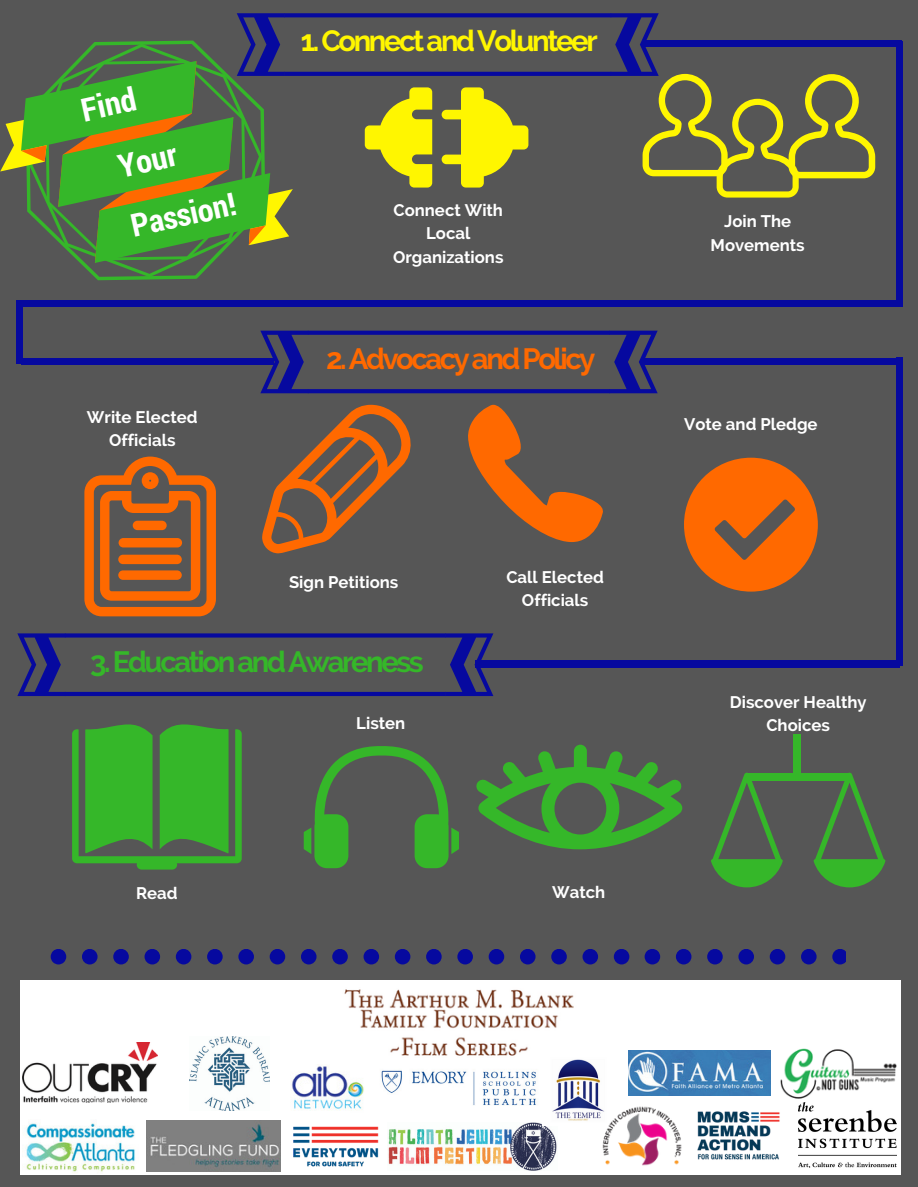
<style>
.page{position:relative;width:918px;height:1187px;background:#fff}
.page>*{position:absolute;margin:0;border:0;box-sizing:border-box;transform-origin:0 0}
.t1{font:700 32.4px/62.8px "Roboto Condensed";color:#fff}
.t2{font:700 31.8px "Roboto Condensed";color:#fff}
.t3{font:700 29.25px "Raleway";letter-spacing:-.085em;color:#35b729}
.t4{font:700 29.25px "Raleway";letter-spacing:-.085em;color:#fff600}
.t5{font:700 29.25px "Raleway";letter-spacing:-.085em;color:#ff6900}
.t6{font:700 16.65px/23.7px "Raleway";color:#fff;text-align:center}
</style>
<div class="page">
<div style="left:0;top:0;width:918px;height:1186px;background:#565656"></div>
<hr style="left:284px;top:72px;width:327px;height:4px;background:#06099f">
<svg style="left:303px;top:13px;width:308px;height:4px"></svg>
<div style="left:645px;top:40px;width:257px;height:7px;background:#06099f"></div>
<svg style="left:260px;top:331px;width:48px;height:62px"></svg>
<hr style="left:308px;top:389px;width:302px;height:4px;background:#06099f">
<svg style="left:308px;top:331px;width:302px;height:4px"></svg>
<svg style="left:610px;top:331px;width:48px;height:62px"></svg>
<svg style="left:17px;top:633px;width:48px;height:63px"></svg>
<hr style="left:65px;top:692px;width:381px;height:4px;background:#06099f">
<svg style="left:65px;top:633px;width:380px;height:4px;background:#0d1097"></svg>
<svg style="left:445px;top:633px;width:48px;height:63px"></svg>
<svg style="left:80px;top:263px;width:132px;height:18px"></svg>
<svg style="left:0;top:13px;width:303px;height:250px"></svg>
<svg style="left:84px;top:456px;width:132px;height:160px"></svg>
<div style="left:133px;top:520px;width:34px;height:10px;background:#ff6900;border-radius:5px"></div>
<div style="left:119px;top:538px;width:63px;height:9px;background:#ff6900;border-radius:5px"></div>
<div style="left:118px;top:554px;width:64px;height:10px;background:#ff6900;border-radius:5px"></div>
<div style="left:118px;top:570px;width:64px;height:10px;background:#ff6900;border-radius:5px"></div>
<svg style="left:262px;top:405px;width:149px;height:148px"></svg>
<svg style="left:468px;top:405px;width:135px;height:137px"></svg>
<svg style="left:684px;top:458px;width:134px;height:133px"></svg>
<svg style="left:72px;top:724px;width:170px;height:145px"></svg>
<svg style="left:365px;top:87px;width:163px;height:100px"></svg>
<svg style="left:304px;top:746px;width:155px;height:122px"></svg>
<svg style="left:611px;top:13px;width:264px;height:184px"></svg>
<svg style="left:476px;top:744px;width:206px;height:105px"></svg>
<div style="left:897px;top:41px;width:6px;height:266px;background:#06099f"></div>
<div style="left:17px;top:300px;width:885px;height:6px;background:#06099f"></div>
<div style="left:21px;top:358px;width:252px;height:6px;background:#06099f"></div>
<div style="left:16px;top:300px;width:6px;height:63px;background:#06099f"></div>
<div style="left:642px;top:358px;width:258px;height:6px;background:#06099f"></div>
<div style="left:897px;top:357px;width:6px;height:309px;background:#06099f"></div>
<div style="left:476px;top:660px;width:424px;height:7px;background:#06099f"></div>
<div style="left:20px;top:980px;width:881px;height:194px;background:#fff"></div>
<img style="left:344px;top:989px;width:230px;height:67px">
<div style="left:207px;top:949px;width:16px;height:15px;background:#06099f;border-radius:50%"></div>
<div style="left:238px;top:949px;width:16px;height:15px;background:#06099f;border-radius:50%"></div>
<div style="left:176px;top:949px;width:15px;height:15px;background:#06099f;border-radius:50%"></div>
<div style="left:301px;top:949px;width:16px;height:15px;background:#06099f;border-radius:50%"></div>
<svg style="left:51px;top:949px;width:15px;height:15px"></svg>
<div style="left:332px;top:949px;width:16px;height:15px;background:#06099f;border-radius:50%"></div>
<div style="left:82px;top:949px;width:16px;height:15px;background:#06099f;border-radius:50%"></div>
<div style="left:113px;top:949px;width:16px;height:15px;background:#06099f;border-radius:50%"></div>
<div style="left:145px;top:949px;width:15px;height:15px;background:#06099f;border-radius:50%"></div>
<div style="left:270px;top:949px;width:15px;height:15px;background:#06099f;border-radius:50%"></div>
<div style="left:520px;top:949px;width:16px;height:15px;background:#06099f;border-radius:50%"></div>
<div style="left:551px;top:949px;width:16px;height:15px;background:#06099f;border-radius:50%"></div>
<div style="left:583px;top:949px;width:15px;height:15px;background:#06099f;border-radius:50%"></div>
<div style="left:614px;top:949px;width:15px;height:15px;background:#06099f;border-radius:50%"></div>
<div style="left:489px;top:949px;width:15px;height:15px;background:#06099f;border-radius:50%"></div>
<div style="left:395px;top:949px;width:15px;height:15px;background:#06099f;border-radius:50%"></div>
<div style="left:426px;top:949px;width:16px;height:15px;background:#06099f;border-radius:50%"></div>
<div style="left:364px;top:949px;width:15px;height:15px;background:#06099f;border-radius:50%"></div>
<div style="left:457px;top:949px;width:16px;height:15px;background:#06099f;border-radius:50%"></div>
<div style="left:801px;top:949px;width:16px;height:15px;background:#06099f;border-radius:50%"></div>
<svg style="left:832px;top:949px;width:14px;height:15px"></svg>
<div style="left:770px;top:949px;width:15px;height:15px;background:#06099f;border-radius:50%"></div>
<svg style="left:645px;top:949px;width:15px;height:15px"></svg>
<div style="left:676px;top:949px;width:15px;height:15px;background:#06099f;border-radius:50%"></div>
<div style="left:707px;top:949px;width:16px;height:15px;background:#06099f;border-radius:50%"></div>
<div style="left:738px;top:949px;width:16px;height:15px;background:#06099f;border-radius:50%"></div>
<img style="left:23px;top:1122px;width:113px;height:51px">
<img style="left:799px;top:1102px;width:98px;height:65px">
<img style="left:394px;top:1122px;width:163px;height:48px">
<img style="left:22px;top:1042px;width:136px;height:60px">
<img style="left:381px;top:1070px;width:155px;height:36px">
<img style="left:542px;top:1052px;width:58px;height:73px">
<img style="left:600px;top:1106px;width:78px;height:60px">
<img style="left:781px;top:1048px;width:116px;height:50px">
<img style="left:189px;top:1036px;width:81px;height:74px">
<img style="left:291px;top:1064px;width:73px;height:47px">
<img style="left:629px;top:1050px;width:142px;height:45px">
<img style="left:146px;top:1120px;width:132px;height:51px">
<div style="left:747px;top:773px;width:104px;height:7px;background:#35b729"></div>
<div style="left:793px;top:734px;width:7px;height:43px;background:#35b729"></div>
<svg style="left:711px;top:772px;width:72px;height:115px"></svg>
<svg style="left:814px;top:772px;width:71px;height:115px"></svg>
<img style="left:678px;top:1092px;width:121px;height:83px">
<img style="left:278px;top:1120px;width:116px;height:55px">
<h1 class="t1" style="left:99px;top:73px;width:61px;text-indent:-25px;rotate:-12deg">Find<br>Your</h1>
<h2 class="t2" style="left:127px;top:204px;width:108px;rotate:-12deg">Passion!</h2>
<p class="t6" style="left:87px;top:405px;width:112px">Write Elected<br>Officials</p>
<h3 class="t4" style="left:301px;top:24px;width:298px">1. Connect and Volunteer</h3>
<p class="t6" style="left:393px;top:198px;width:112px">Connect With<br>Local<br>Organizations</p>
<p class="t6" style="left:711px;top:209px;width:96px">Join The<br>Movements</p>
<h3 class="t5" style="left:326px;top:341px;width:271px">2. Advocacy and Policy</h3>
<p class="t6" style="left:289px;top:570px;width:111px">Sign Petitions</p>
<p class="t6" style="left:506px;top:565px;width:99px">Call Elected<br>Officials</p>
<p class="t6" style="left:684px;top:412px;width:135px">Vote and Pledge</p>
<h3 class="t3" style="left:90px;top:644px;width:335px">3. Education and Awareness</h3>
<p class="t6" style="left:136px;top:881px;width:43px">Read</p>
<p class="t6" style="left:356px;top:711px;width:50px">Listen</p>
<p class="t6" style="left:552px;top:880px;width:55px">Watch</p>
<p class="t6" style="left:730px;top:690px;width:138px">Discover Healthy<br>Choices</p>
</div>
